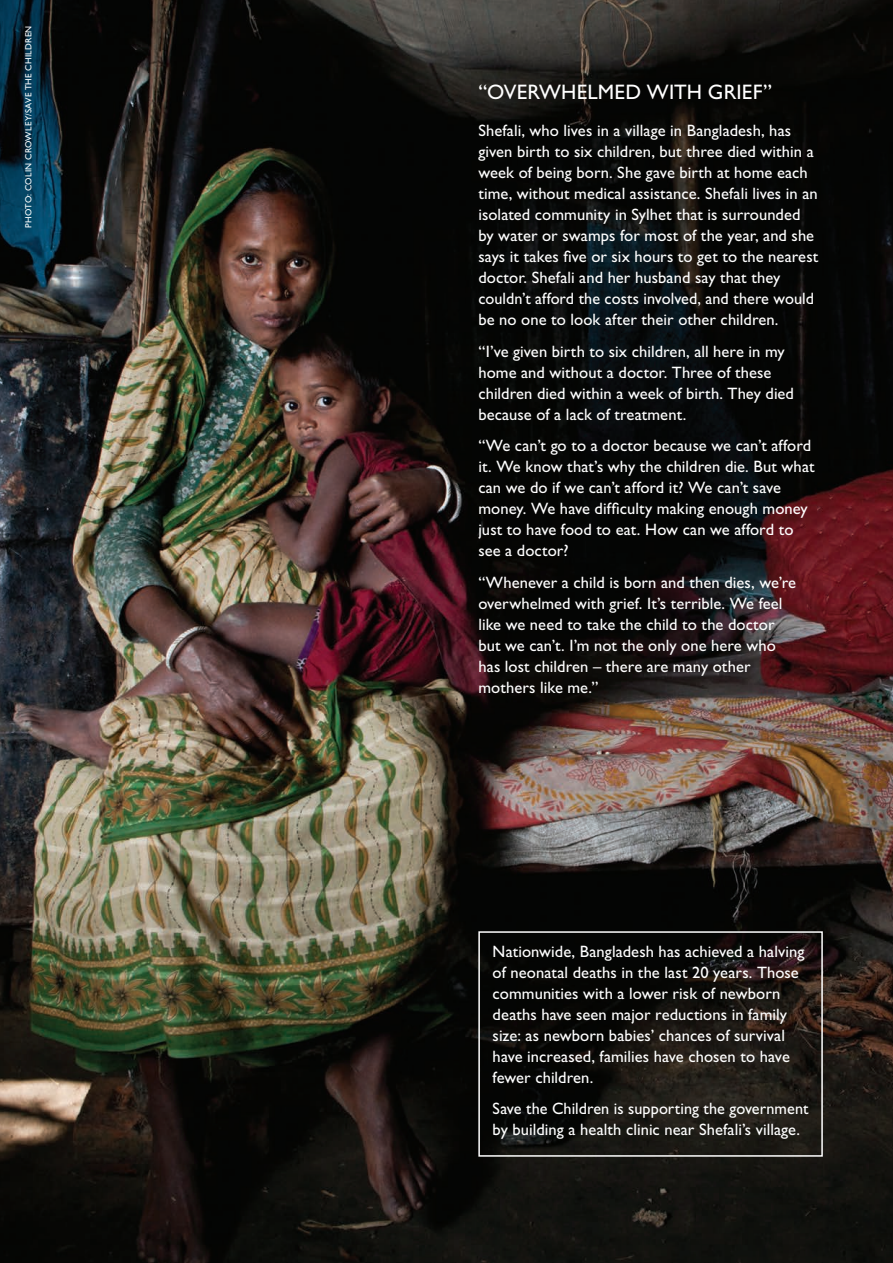
<style>
.page{position:relative;width:893px;height:1263px;background:#fff}
.page>*{position:absolute;margin:0;border:0;box-sizing:border-box;transform-origin:0 0}
.A_head{font:21px "Gill Sans Std";letter-spacing:.005em;color:#fff}
.Body_text{font:16.5px/21px "Gill Sans Std";letter-spacing:.005em;color:#fff}
.Photo_credit{font:9px "Gill Sans Std";letter-spacing:.03em;color:#fff}
</style>
<div class="page">
<img style="left:0;top:0;width:893px;height:1263px">
<div style="left:478px;top:931px;width:345px;height:226px;border:2px solid #fff"></div>
<p class="Photo_credit" style="left:23px;top:228px;width:204px;rotate:-90deg">PHOTO: COLIN CROWLEY/SAVE THE CHILDREN</p>
<p class="A_head" style="left:478px;top:80px;width:295px">“OVERWHELMED WITH GRIEF”</p>
<p class="Body_text" style="left:478px;top:120px;width:341px">Shefali, who lives in a village in Bangladesh, has given birth to six children, but three died within a week of being born. She gave birth at home each time, without medical assistance. Shefali lives in an isolated community in Sylhet that is surrounded by water or swamps for most of the year, and she says it takes five or six hours to get to the nearest doctor. Shefali and her husband say that they couldn’t afford the costs involved, and there would be no one to look after their other children.</p>
<p class="Body_text" style="left:478px;top:341px;width:317px">“I’ve given birth to six children, all here in my home and without a doctor. Three of these children died within a week of birth. They died because of a lack of treatment.</p>
<p class="Body_text" style="left:478px;top:435px;width:338px">“We can’t go to a doctor because we can’t afford it. We know that’s why the children die. But what can we do if we can’t afford it? We can’t save money. We have difficulty making enough money just to have food to eat. How can we afford to see a doctor?</p>
<p class="Body_text" style="left:478px;top:572px;width:319px">“Whenever a child is born and then dies, we’re overwhelmed with grief. It’s terrible. We feel like we need to take the child to the doctor but we can’t. I’m not the only one here who has lost children – there are many other mothers like me.”</p>
<p class="Body_text" style="left:493px;top:941px;width:313px">Nationwide, Bangladesh has achieved a halving of neonatal deaths in the last 20 years. Those communities with a lower risk of newborn deaths have seen major reductions in family size: as newborn babies’ chances of survival have increased, families have chosen to have fewer children.</p>
<p class="Body_text" style="left:493px;top:1098px;width:317px">Save the Children is supporting the government by building a health clinic near Shefali’s village.</p>
</div>
